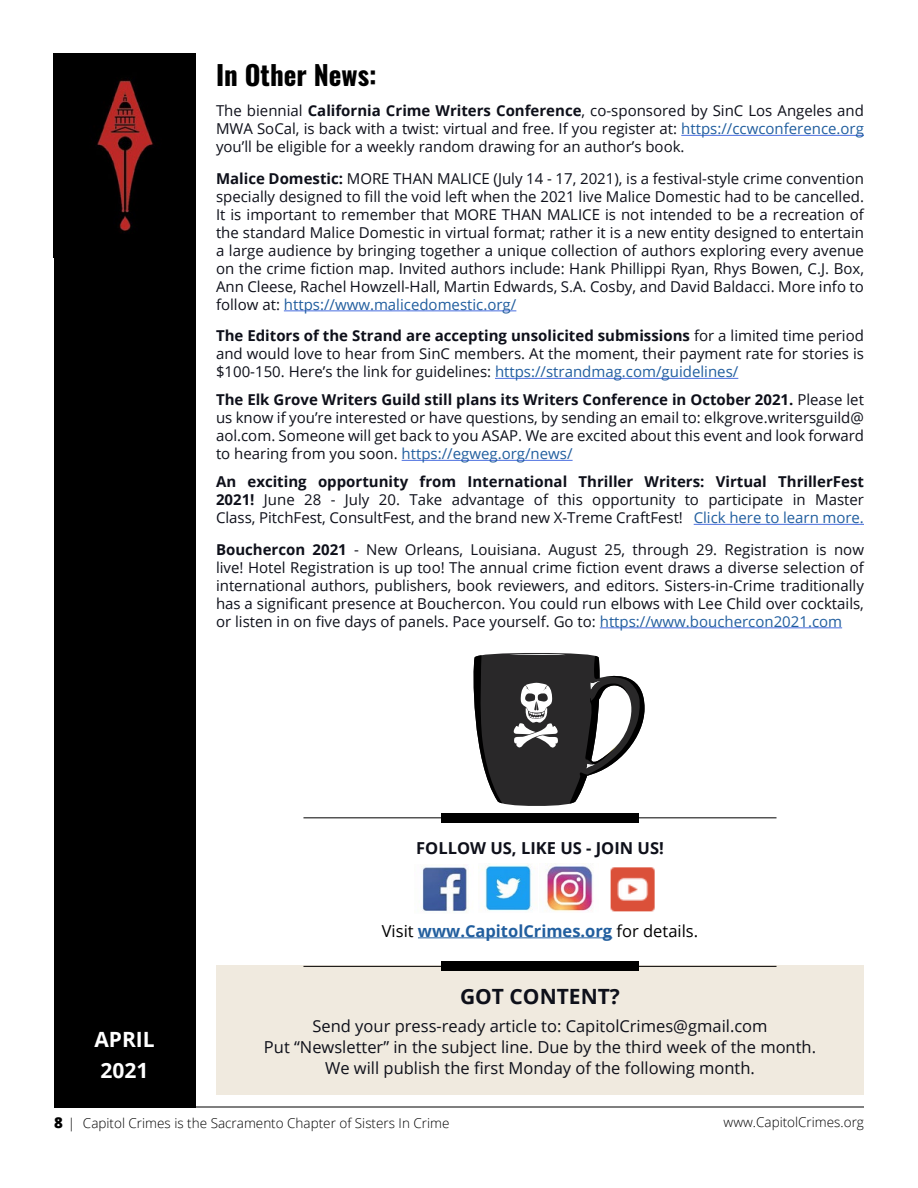
<style>
.page{position:relative;width:918px;height:1188px;background:#fff}
.page>*{position:absolute;margin:0;border:0;box-sizing:border-box;transform-origin:0 0}
.t1{font:27px "Oswald";color:#000}
.t2{font:700 21px "Open Sans";color:#0e101a}
.t3{font:700 21px/31px "Open Sans";color:#fff}
.t4{font:16.5px/21px "Open Sans";color:#0e101a;text-align:center}
.t5{font:700 16.5px "Open Sans";color:#215e9e}
.t6{font:700 16.5px "Open Sans";color:#0e101a}
.t7{font:15px/18px "Open Sans";color:#0e101a;text-align:justify}
.t8{font:300 13.5px "Open Sans";color:#000}
.s1{font-weight:700}
.s2{color:#215e9e}
.s3{font-weight:400;color:#000}
.s4{font-weight:800;font-size:15px}
</style>
<div class="page">
<div style="left:54px;top:54px;width:141px;height:1053px;background:#000"></div>
<img style="left:97px;top:79px;width:57px;height:153px">
<hr style="left:54px;top:1107px;width:810px;height:1px;background:#000">
<div style="left:216px;top:966px;width:648px;height:129px;background:#f0eadf"></div>
<hr style="left:303px;top:966px;width:474px;height:1px;background:#000">
<div style="left:441px;top:961px;width:198px;height:10px;background:#000"></div>
<hr style="left:303px;top:817px;width:474px;height:1px;background:#000">
<div style="left:441px;top:813px;width:198px;height:9px;background:#000"></div>
<img style="left:421px;top:864px;width:46px;height:49px">
<img style="left:545px;top:865px;width:48px;height:47px">
<img style="left:478px;top:865px;width:54px;height:46px">
<img style="left:610px;top:867px;width:45px;height:45px">
<svg style="left:473px;top:653px;width:172px;height:153px"></svg>
<hr style="left:681px;top:135px;width:183px;height:1px;background:#4a6ee0">
<hr style="left:284px;top:310px;width:232px;height:1px;background:#4a6ee0">
<hr style="left:495px;top:378px;width:243px;height:1px;background:#4a6ee0">
<hr style="left:402px;top:460px;width:171px;height:1px;background:#4a6ee0">
<hr style="left:694px;top:524px;width:170px;height:1px;background:#4a6ee0">
<hr style="left:600px;top:627px;width:242px;height:1px;background:#4a6ee0">
<hr style="left:418px;top:937px;width:194px;height:1px;background:#215e9e">
<h1 class="t1" style="left:216px;top:51px;width:162px">In Other News:</h1>
<p class="t7" style="left:216px;top:101px;width:650px">The biennial <span class="s1">California Crime Writers Conference</span>, co-sponsored by SinC Los Angeles and MWA SoCal, is back with a twist: virtual and free. If you register at: <span class="s2">https://ccwconference.org </span>you’ll be eligible for a weekly random drawing for an author’s book.</p>
<p class="t7" style="left:216px;top:169px;width:650px"><span class="s1">Malice Domestic:</span> MORE THAN MALICE (July 14 - 17, 2021), is a festival-style crime convention specially designed to fill the void left when the 2021 live Malice Domestic had to be cancelled.<br>It is important to remember that MORE THAN MALICE is not intended to be a recreation of the standard Malice Domestic in virtual format; rather it is a new entity designed to entertain a large audience by bringing together a unique collection of authors exploring every avenue on the crime fiction map. Invited authors include: Hank Phillippi Ryan, Rhys Bowen, C.J. Box, Ann Cleese, Rachel Howzell-Hall, Martin Edwards, S.A. Cosby, and David Baldacci. More info to follow at: <span class="s2">https://www.malicedomestic.org/</span></p>
<p class="t7" style="left:216px;top:326px;width:649px"><span class="s1">The Editors of the Strand are accepting unsolicited submissions</span> for a limited time period and would love to hear from SinC members. At the moment, their payment rate for stories is $100-150. Here’s the link for guidelines: <span class="s2">https://strandmag.com/guidelines/</span></p>
<p class="t7" style="left:216px;top:390px;width:650px"><span class="s1">The Elk Grove Writers Guild still plans its Writers Conference in October 2021.</span> Please let us know if you’re interested or have questions, by sending an email to: elkgrove.writersguild@ aol.com. Someone will get back to you ASAP. We are excited about this event and look forward to hearing from you soon. <span class="s2">https://egweg.org/news/</span></p>
<p class="t7" style="left:216px;top:472px;width:649px"><span class="s1">An exciting opportunity from International Thriller Writers: Virtual ThrillerFest 2021!</span> June 28 - July 20. Take advantage of this opportunity to participate in Master Class, PitchFest, ConsultFest, and the brand new X-Treme CraftFest! <span class="s2">Click here to learn more.</span></p>
<p class="t7" style="left:216px;top:540px;width:650px"><span class="s1">Bouchercon 2021</span> - New Orleans, Louisiana. August 25, through 29. Registration is now live! Hotel Registration is up too! The annual crime fiction event draws a diverse selection of international authors, publishers, book reviewers, and editors. Sisters-in-Crime traditionally has a significant presence at Bouchercon. You could run elbows with Lee Child over cocktails, or listen in on five days of panels. Pace yourself. Go to: <span class="s2">https://www.bouchercon2021.com</span></p>
<p class="t6" style="left:416px;top:836px;width:249px">FOLLOW US, LIKE US - JOIN US!</p>
<h2 class="t3" style="left:94px;top:1024px;width:62px">APRIL<br>2021</h2>
<p class="t5" style="left:382px;top:919px;width:318px"><span class="s3">Visit</span> www.CapitolCrimes.org <span class="s3">for details.</span></p>
<h2 class="t2" style="left:460px;top:982px;width:161px">GOT CONTENT?</h2>
<p class="t4" style="left:264px;top:1015px;width:554px">Send your press-ready article to: CapitolCrimes@gmail.com<br>Put “Newsletter” in the subject line. Due by the third week of the month.<br>We will publish the first Monday of the following month.</p>
<p class="t8" style="left:54px;top:1114px;width:397px"><span class="s4">8</span> | Capitol Crimes is the Sacramento Chapter of Sisters In Crime</p>
<p class="t8" style="left:724px;top:1113px;width:142px">www.CapitolCrimes.org</p>
</div>
